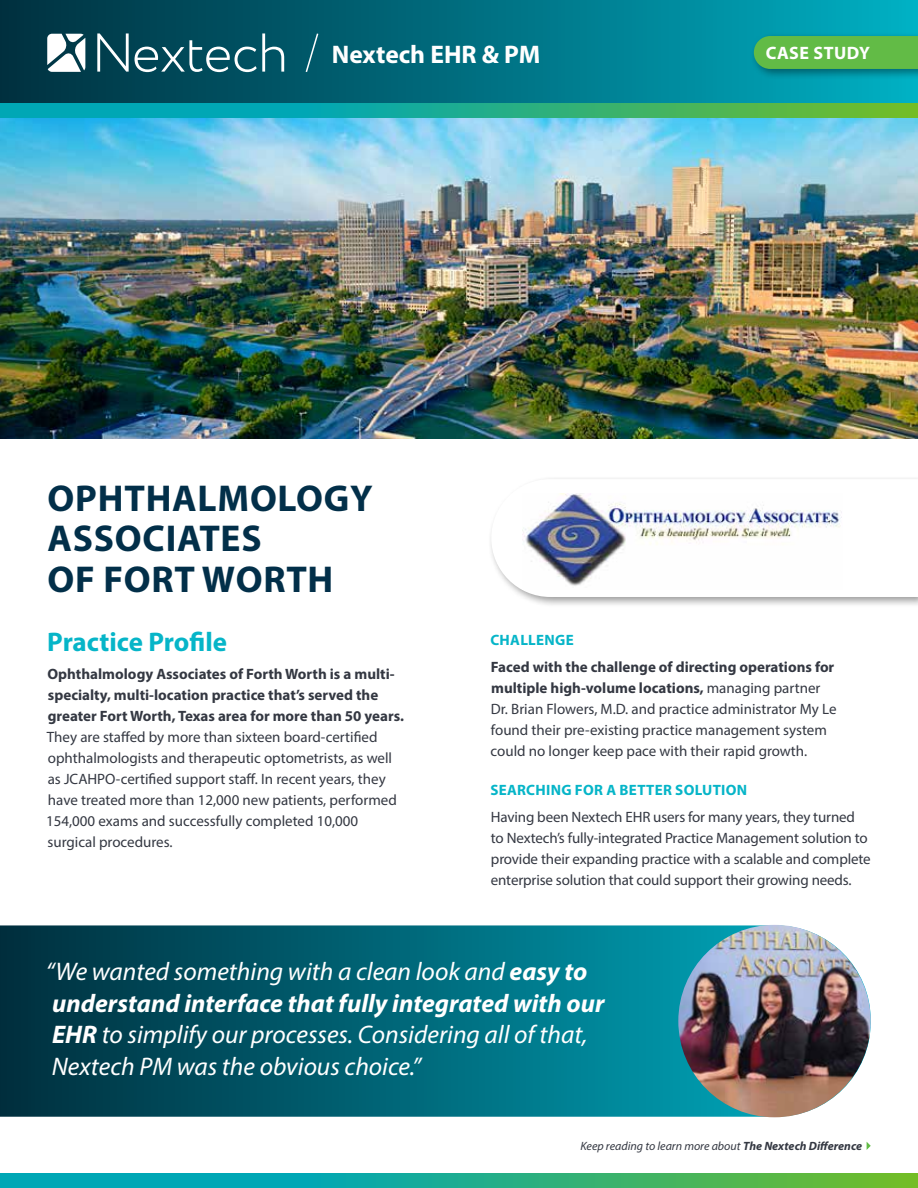
<style>
.page{position:relative;width:918px;height:1188px;background:#fff}
.page>*{position:absolute;margin:0;border:0;box-sizing:border-box;transform-origin:0 0}
.t1{font:700 37.5px/40.5px "Myriad Pro";letter-spacing:.02em;color:#022f49}
.t2{font:700 27px "Myriad Pro";color:#06b5c8}
.t3{font:italic 25.5px/31.5px "Myriad Pro";color:#fff}
.t4{font:700 25.5px "Myriad Pro";color:#fff}
.t5{font:700 18px "Myriad Pro";letter-spacing:.025em;color:#fff}
.t6{font:15px/21px "Myriad Pro";color:#343842}
.t7{font:700 15px/21px "Myriad Pro";color:#343842}
.t8{font:700 15px "Myriad Pro";letter-spacing:.02em;color:#06b5c8}
.t9{font:italic 12px "Myriad Pro";color:#343842}
.s1{font-weight:700}
</style>
<div class="page">
<svg style="left:0;top:925px;width:871px;height:192px;background:#086676"></svg>
<img style="left:678px;top:925px;width:193px;height:192px;border-radius:96px">
<img style="left:0;top:118px;width:918px;height:320px">
<svg style="left:867px;top:1142px;width:4px;height:8px"></svg>
<div style="left:487px;top:475px;width:431px;height:133px;background:#000;opacity:.4"></div>
<svg style="left:491px;top:479px;width:427px;height:118px"></svg>
<img style="left:523px;top:493px;width:320px;height:96px">
<div style="left:0;top:0;width:918px;height:103px;background:linear-gradient(to right,#002e3e,#00aec2)"></div>
<div style="left:750px;top:32px;width:168px;height:48px;background:#000;opacity:.4"></div>
<div style="left:754px;top:36px;width:164px;height:33px;background:#62bb46"></div>
<svg style="left:304px;top:32px;width:16px;height:42px"></svg>
<svg style="left:97px;top:33px;width:32px;height:39px"></svg>
<svg style="left:135px;top:33px;width:149px;height:39px;background:#306d7a"></svg>
<svg style="left:47px;top:34px;width:38px;height:38px"></svg>
<svg style="left:0;top:103px;width:918px;height:15px;background:#26ae85"></svg>
<svg style="left:0;top:1174px;width:918px;height:14px;background:#26ae85"></svg>
<h3 class="t4" style="left:332px;top:38px;width:210px">Nextech EHR &amp; PM</h3>
<p class="t5" style="left:766px;top:41px;width:106px">CASE STUDY</p>
<h1 class="t1" style="left:48px;top:477px;width:327px">OPHTHALMOLOGY<br>ASSOCIATES<br>OF FORT WORTH</h1>
<h2 class="t2" style="left:47px;top:624px;width:181px">Practice Profile</h2>
<p class="t7" style="left:47px;top:662px;width:358px">Ophthalmology Associates of Forth Worth is a multi&shy;specialty, multi-location practice that’s served the greater Fort Worth, Texas area for more than 50 years.</p>
<p class="t6" style="left:46px;top:726px;width:352px">They are staffed by more than sixteen board-certified ophthalmologists and therapeutic optometrists, as well as JCAHPO-certified support staff. In recent years, they have treated more than 12,000 new patients, performed 154,000 exams and successfully completed 10,000 surgical procedures.</p>
<p class="t8" style="left:490px;top:630px;width:85px">CHALLENGE</p>
<p class="t6" style="left:491px;top:657px;width:347px"><span class="s1">Faced with the challenge of directing operations for multiple high-volume locations,</span> managing partner Dr. Brian Flowers, M.D. and practice administrator My Le found their pre-existing practice management system could no longer keep pace with their rapid growth.</p>
<p class="t8" style="left:490px;top:780px;width:258px">SEARCHING FOR A BETTER SOLUTION</p>
<p class="t6" style="left:491px;top:807px;width:381px">Having been Nextech EHR users for many years, they turned to Nextech’s fully-integrated Practice Management solution to provide their expanding practice with a scalable and complete enterprise solution that could support their growing needs.</p>
<h3 class="t3" style="left:46px;top:956px;width:560px">“We wanted something with a clean look and <span class="s1">easy to understand interface that fully integrated with our EHR</span> to simplify our processes. Considering all of that, Nextech PM was the obvious choice.”</h3>
<p class="t9" style="left:581px;top:1139px;width:283px">Keep reading to learn more about <span class="s1">The Nextech Difference</span></p>
</div>
